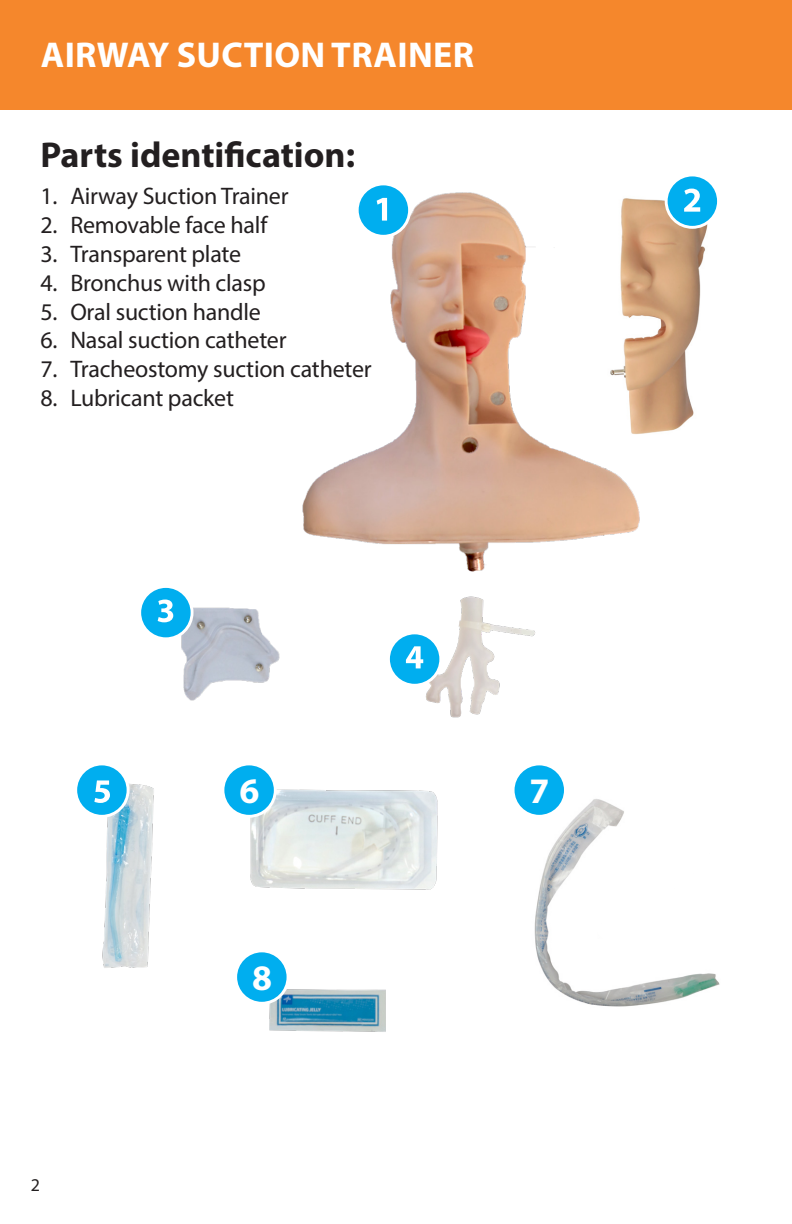
<style>
.page{position:relative;width:792px;height:1224px;background:#fff}
.page>*{position:absolute;margin:0;border:0;box-sizing:border-box;transform-origin:0 0}
.t1{font:700 36px "Myriad Pro";letter-spacing:.01em;color:#fff}
.t2{font:700 36px "Myriad Pro";color:#231f20}
.t3{font:24px "Myriad Pro";letter-spacing:-.01em;color:#231f20}
.t4{font:18px "Myriad Pro";color:#231f20}
</style>
<div class="page">
<img style="left:243px;top:109px;width:430px;height:463px">
<img style="left:102px;top:783px;width:52px;height:185px">
<div style="left:0;top:0;width:792px;height:109px;background:#f5872c"></div>
<div style="left:357px;top:184px;width:53px;height:52px;background:#00aeef;border-radius:50%"></div>
<div style="left:356px;top:182px;width:55px;height:56px;border:3px solid #fff;border-radius:50%"></div>
<svg style="left:377px;top:198px;width:10px;height:23px"></svg>
<img style="left:587px;top:194px;width:121px;height:257px">
<div style="left:666px;top:175px;width:53px;height:52px;background:#00aeef;border-radius:50%"></div>
<div style="left:665px;top:174px;width:55px;height:55px;border:3px solid #fff;border-radius:50%"></div>
<svg style="left:684px;top:189px;width:16px;height:23px"></svg>
<img style="left:534px;top:799px;width:186px;height:208px">
<svg style="left:594px;top:842px;width:119px;height:103px"></svg>
<img style="left:269px;top:989px;width:117px;height:43px">
<img style="left:181px;top:607px;width:99px;height:94px">
<img style="left:250px;top:789px;width:188px;height:101px">
<div style="left:140px;top:586px;width:52px;height:53px;background:#00aeef;border-radius:50%"></div>
<div style="left:138px;top:585px;width:56px;height:55px;border:3px solid #fff;border-radius:50%"></div>
<svg style="left:158px;top:600px;width:15px;height:22px"></svg>
<div style="left:76px;top:764px;width:52px;height:52px;background:#00aeef;border-radius:50%"></div>
<div style="left:74px;top:762px;width:56px;height:56px;border:3px solid #fff;border-radius:50%"></div>
<svg style="left:94px;top:780px;width:16px;height:23px"></svg>
<div style="left:223px;top:764px;width:52px;height:52px;background:#00aeef;border-radius:50%"></div>
<div style="left:221px;top:762px;width:56px;height:56px;border:3px solid #fff;border-radius:50%"></div>
<div style="left:236px;top:951px;width:52px;height:52px;background:#00aeef;border-radius:50%"></div>
<div style="left:234px;top:949px;width:55px;height:56px;border:3px solid #fff;border-radius:50%"></div>
<div style="left:513px;top:764px;width:52px;height:52px;background:#00aeef;border-radius:50%"></div>
<div style="left:512px;top:762px;width:55px;height:56px;border:3px solid #fff;border-radius:50%"></div>
<img style="left:426px;top:596px;width:110px;height:122px">
<div style="left:388px;top:633px;width:53px;height:52px;background:#00aeef;border-radius:50%"></div>
<div style="left:387px;top:631px;width:55px;height:56px;border:3px solid #fff;border-radius:50%"></div>
<svg style="left:406px;top:646px;width:17px;height:22px"></svg>
<p class="t1" style="left:41px;top:31px;width:435px">AIRWAY SUCTION TRAINER</p>
<p class="t2" style="left:40px;top:131px;width:316px">Parts identification:</p>
<p class="t3" style="left:40px;top:182px;width:250px">1. Airway Suction Trainer</p>
<p class="t3" style="left:40px;top:210px;width:229px">2. Removable face half</p>
<p class="t3" style="left:40px;top:239px;width:202px">3. Transparent plate</p>
<p class="t3" style="left:40px;top:268px;width:227px">4. Bronchus with clasp</p>
<p class="t3" style="left:40px;top:297px;width:222px">5. Oral suction handle</p>
<p class="t3" style="left:40px;top:326px;width:248px">6. Nasal suction catheter</p>
<p class="t3" style="left:40px;top:354px;width:333px">7. Tracheostomy suction catheter</p>
<p class="t3" style="left:40px;top:383px;width:195px">8. Lubricant packet</p>
<p class="t4" style="left:31px;top:1174px;width:11px">2</p>
<p class="t1" style="left:239px;top:768px;width:21px">6</p>
<p class="t1" style="left:252px;top:955px;width:21px">8</p>
<p class="t1" style="left:530px;top:768px;width:21px">7</p>
</div>
